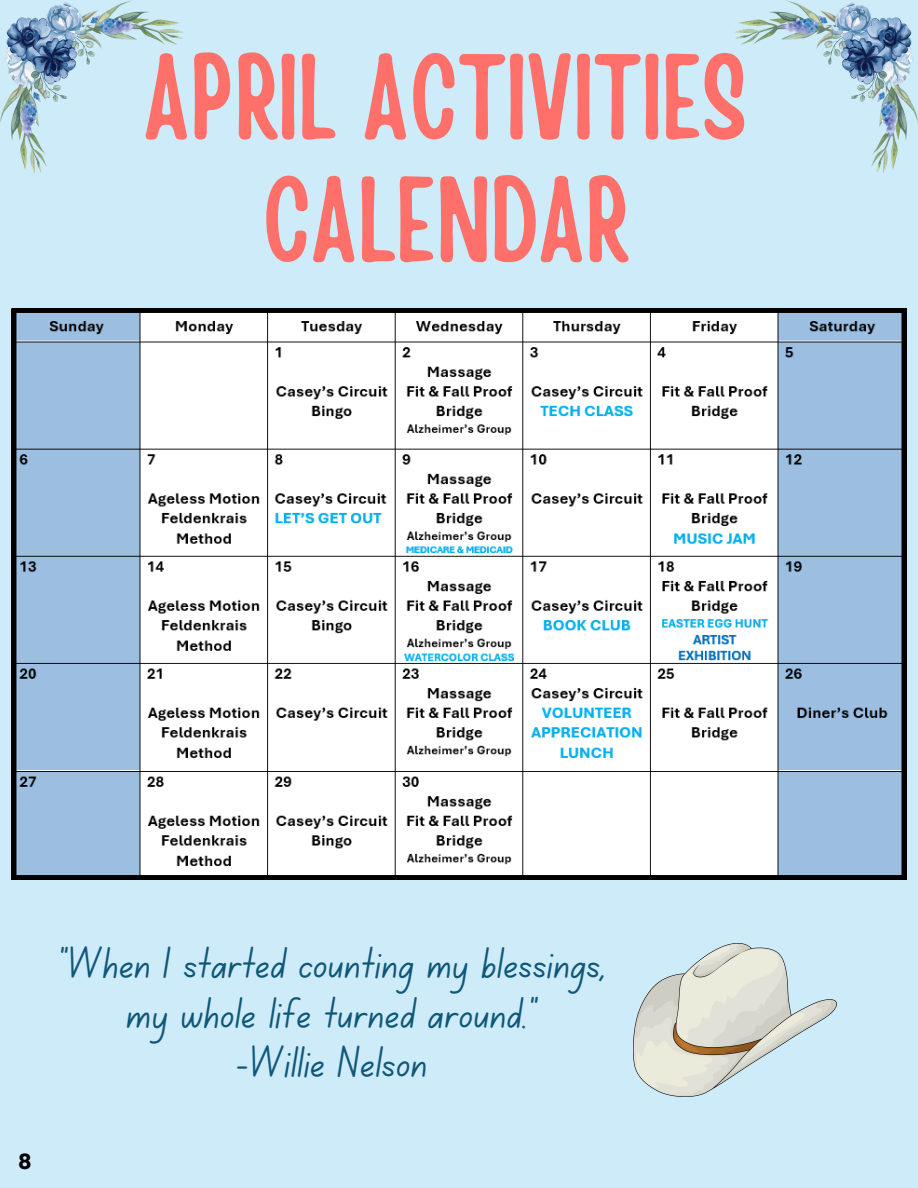
<style>
.page{position:relative;width:918px;height:1188px;background:#cdebf9}
.page>*{position:absolute;margin:0;border:0;box-sizing:border-box;transform-origin:0 0}
.t1{font:120px "Handy Casual Condensed";color:#ff706b}
.t2{font:45px/49.5px "Canva School Font";color:#0f5777;text-align:center}
.t3{font:700 21px "Poppins";color:#000}
</style>
<div class="page">
<img style="left:735px;top:0;width:183px;height:173px">
<img style="left:0;top:0;width:183px;height:173px">
<img style="left:633px;top:944px;width:204px;height:153px">
<svg style="left:12px;top:308px;width:894px;height:572px;background:#ced8e2"></svg>
<p class="t1" style="left:144px;top:18px;width:606px">APRIL ACTIVITIES</p>
<p class="t1" style="left:263px;top:141px;width:368px">CALENDAR</p>
<h1 class="t3" style="left:18px;top:1147px;width:15px">8</h1>
<h1 class="t2" style="left:58px;top:944px;width:549px">“When I started counting my blessings, my whole life turned around.”</h1>
<p class="t2" style="left:236px;top:1043px;width:193px">-Willie Nelson</p>
</div>
